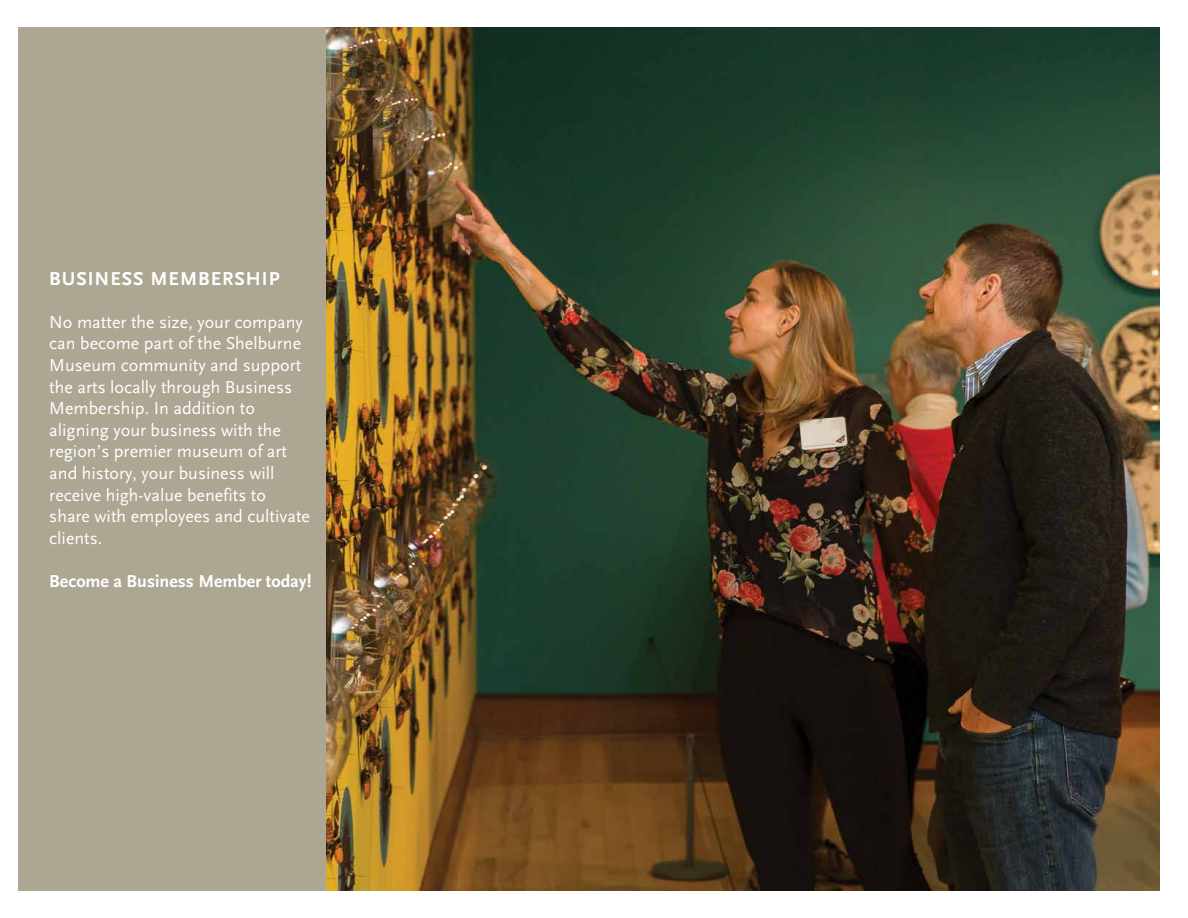
<style>
.page{position:relative;width:1188px;height:918px;background:#fff}
.page>*{position:absolute;margin:0;border:0;box-sizing:border-box;transform-origin:0 0}
.t1{font:700 19.5px "Scala Sans";letter-spacing:.05em;color:#fff}
.t2{font:18px/21.6px "Scala Sans";color:#fff}
.t3{font:700 18px "Scala Sans";color:#fff}
</style>
<div class="page">
<img style="left:326px;top:27px;width:834px;height:864px">
<div style="left:18px;top:27px;width:308px;height:864px;background:#aca693"></div>
<p class="t1" style="left:49px;top:268px;width:232px">BUSINESS MEMBERSHIP</p>
<p class="t2" style="left:49px;top:311px;width:262px">No matter the size, your company can become part of the Shelburne<br>Museum community and support the arts locally through Business<br>Membership. In addition to aligning your business with the region’s premier museum of art and history, your business will receive high-value benefits to share with employees and cultivate clients.</p>
<p class="t3" style="left:49px;top:571px;width:264px">Become a Business Member today!</p>
</div>
